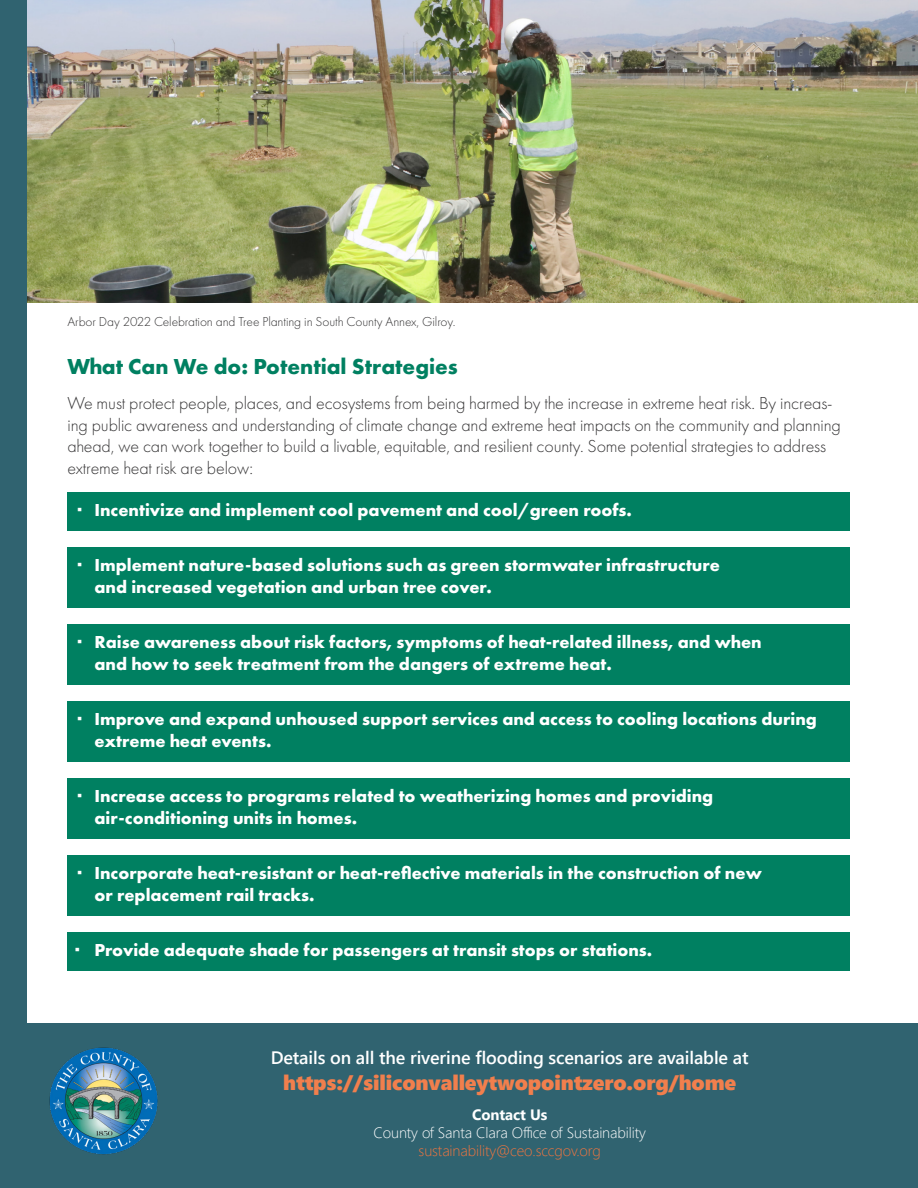
<style>
.page{position:relative;width:918px;height:1188px;background:#fff}
.page>*{position:absolute;margin:0;border:0;box-sizing:border-box;transform-origin:0 0}
.t1{font:700 22.5px "Futura PT";color:#008061}
.t2{font:21px "Segoe UI Black";letter-spacing:-.005em;color:#f17f4d}
.t3{font:700 18px/21.6px "Futura PT";color:#fff}
.Potential_Strategies{font:300 18px/21.6px "Futura PT";letter-spacing:-.005em;color:#363536}
.t4{font:600 18px "Segoe UI";letter-spacing:-.005em;color:#fff}
.t5{font:300 15px/18px "Segoe UI";letter-spacing:-.005em;color:#fff;text-align:center}
.t6{font:300 13.5px "Futura PT";letter-spacing:-.005em;color:#363536}
.s1{font-weight:700}
.s2{color:#f07540}
</style>
<div class="page">
<div style="left:0;top:0;width:27px;height:1188px;background:#306370"></div>
<div style="left:68px;top:492px;width:782px;height:38px;background:#008061"></div>
<div style="left:68px;top:547px;width:782px;height:60px;background:#008061"></div>
<div style="left:68px;top:624px;width:782px;height:60px;background:#008061"></div>
<div style="left:68px;top:701px;width:782px;height:60px;background:#008061"></div>
<div style="left:68px;top:778px;width:782px;height:60px;background:#008061"></div>
<div style="left:68px;top:855px;width:782px;height:60px;background:#008061"></div>
<div style="left:68px;top:932px;width:782px;height:39px;background:#008061"></div>
<img style="left:27px;top:0;width:891px;height:302px">
<div style="left:0;top:1024px;width:918px;height:164px;background:#306370"></div>
<img style="left:49px;top:1047px;width:109px;height:107px">
<p class="t6" style="left:68px;top:314px;width:389px">Arbor Day 2022 Celebration and Tree Planting in South County Annex, Gilroy.</p>
<p class="t1" style="left:68px;top:352px;width:392px">What Can We do: Potential Strategies</p>
<p class="Potential_Strategies" style="left:68px;top:393px;width:775px">We must protect people, places, and ecosystems from being harmed by the increase in extreme heat risk. By increas&shy;ing public awareness and understanding of climate change and extreme heat impacts on the community and planning ahead, we can work together to build a livable, equitable, and resilient county. Some potential strategies to address extreme heat risk are below:</p>
<p class="t3" style="left:94px;top:499px;width:539px">Incentivize and implement cool pavement and cool/green roofs.</p>
<p class="t3" style="left:94px;top:554px;width:627px">Implement nature-based solutions such as green stormwater infrastructure and increased vegetation and urban tree cover.</p>
<p class="t3" style="left:94px;top:631px;width:669px">Raise awareness about risk factors, symptoms of heat-related illness, and when and how to seek treatment from the dangers of extreme heat.</p>
<p class="t3" style="left:94px;top:708px;width:724px">Improve and expand unhoused support services and access to cooling locations during extreme heat events.</p>
<p class="t3" style="left:94px;top:785px;width:620px">Increase access to programs related to weatherizing homes and providing air-conditioning units in homes.</p>
<p class="t3" style="left:94px;top:862px;width:669px">Incorporate heat-resistant or heat-reflective materials in the construction of new or replacement rail tracks.</p>
<p class="t3" style="left:94px;top:939px;width:559px">Provide adequate shade for passengers at transit stops or stations.</p>
<p class="t4" style="left:271px;top:1041px;width:479px">Details on all the riverine flooding scenarios are available at</p>
<p class="t2" style="left:283px;top:1067px;width:454px">https://siliconvalleytwopointzero.org/home</p>
<p class="t5" style="left:374px;top:1104px;width:274px"><span class="s1">Contact Us<br></span>County of Santa Clara Office of Sustainability <span class="s2">sustainability@ceo.sccgov.org</span></p>
</div>
